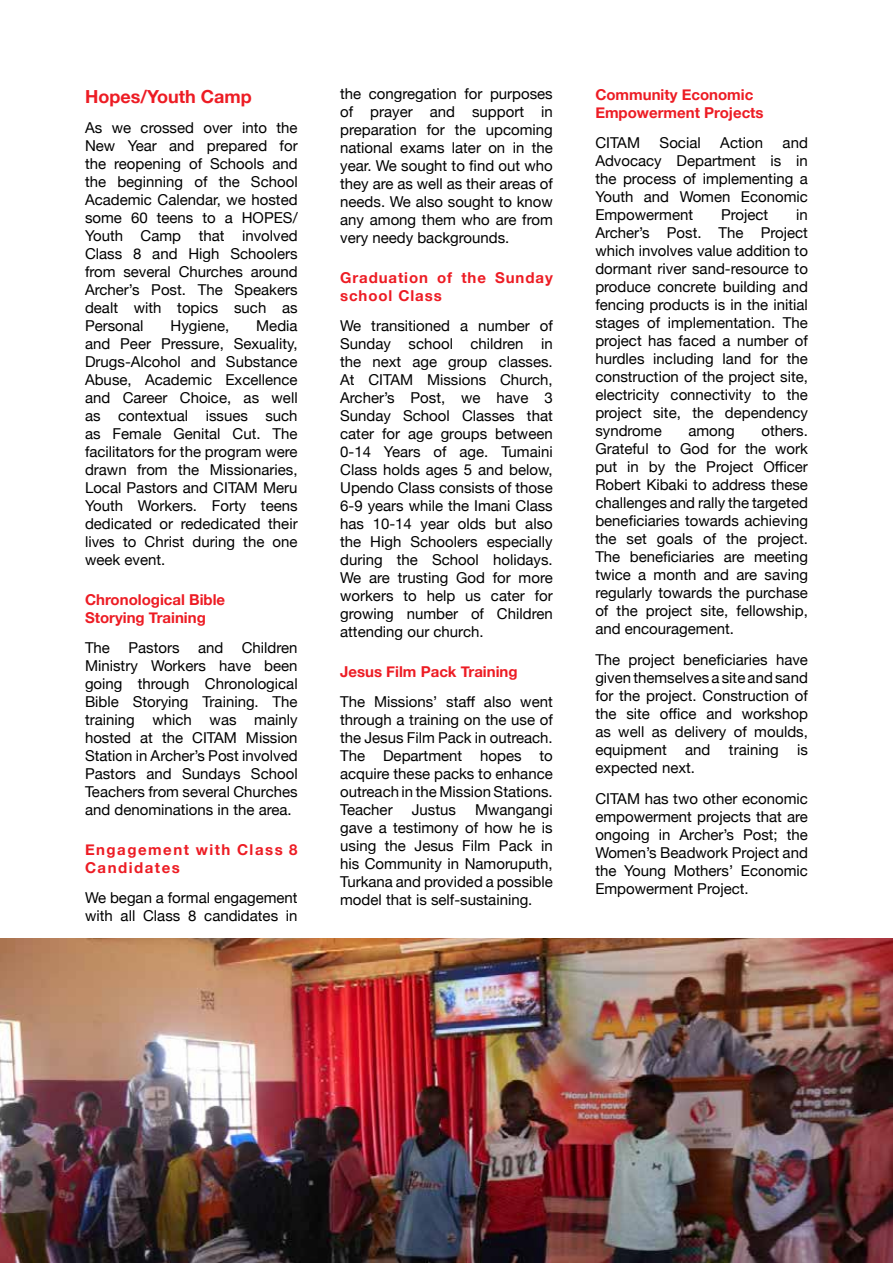
<style>
.page{position:relative;width:893px;height:1263px;background:#fff}
.page>*{position:absolute;margin:0;border:0;box-sizing:border-box;transform-origin:0 0}
.t1{font:700 18px "Helvetica Neue";color:#ed1c24}
.t2{font:15px/18px "Helvetica Neue";color:#000;text-align:justify}
.t3{font:700 15px/18px "Helvetica Neue";color:#ed1c24}
.t4{font:700 15px/18px "Helvetica Neue";letter-spacing:.06em;color:#ed1c24}
.t5{font:700 15px/18px "Helvetica Neue";letter-spacing:.1em;color:#ed1c24}
</style>
<div class="page">
<img style="left:0;top:938px;width:893px;height:325px">
<p class="t1" style="left:85px;top:82px;width:168px">Hopes/Youth Camp</p>
<p class="t2" style="left:85px;top:120px;width:214px">As we crossed over into the New Year and prepared for the reopening of Schools and the beginning of the School Academic Calendar, we hosted some 60 teens to a HOPES/ Youth Camp that involved Class 8 and High Schoolers from several Churches around Archer’s Post. The Speakers dealt with topics such as Personal</p>
<p class="t2" style="left:85px;top:318px;width:214px;text-indent:171px">Media and Peer Pressure, Sexuality, Drugs-Alcohol and Substance Abuse, Academic Excellence and Career Choice, as well as contextual issues such as Female Genital Cut. The facilitators for the program were drawn from the Missionaries, Local Pastors and CITAM Meru Youth Workers. Forty teens dedicated or rededicated their lives to Christ during the one week event.</p>
<p class="t3" style="left:85px;top:591px;width:142px">Chronological Bible<br>Storying Training</p>
<p class="t2" style="left:85px;top:640px;width:214px">The Pastors and Children Ministry Workers have been going through Chronological Bible Storying Training. The training which was mainly hosted at the CITAM Mission Station in Archer’s Post involved Pastors and Sundays School Teachers from several Churches and denominations in the area.</p>
<p class="t5" style="left:85px;top:841px;width:214px">Engagement with Class 8<br>Candidates</p>
<p class="t2" style="left:85px;top:890px;width:214px">We began a formal engagement with all Class 8 candidates in</p>
<p class="t2" style="left:170px;top:318px;width:60px">Hygiene,</p>
<p class="t2" style="left:340px;top:86px;width:214px">the congregation for purposes of prayer and support in preparation for the upcoming national exams later on in the year. We sought to find out who they are as well as their areas of needs. We also sought to know any among them who are from very needy backgrounds.</p>
<p class="t4" style="left:340px;top:269px;width:214px">Graduation of the Sunday school Class</p>
<p class="t2" style="left:340px;top:318px;width:214px">We transitioned a number of Sunday school children in the next age group classes.<br>At CITAM Missions Church, Archer’s Post, we have 3<br>Sunday School Classes that cater for age groups between 0-14 Years of age. Tumaini Class holds ages 5 and below, Upendo Class consists of those 6-9 years while the Imani Class has 10-14 year olds but also the High Schoolers especially during the School holidays.<br>We are trusting God for more workers to help us cater for growing number of Children attending our church.</p>
<p class="t3" style="left:340px;top:663px;width:179px">Jesus Film Pack Training</p>
<p class="t2" style="left:340px;top:694px;width:214px">The Missions’ staff also went through a training on the use of the Jesus Film Pack in outreach.<br>The Department hopes to acquire these packs to enhance outreach in the Mission Stations.<br>Teacher</p>
<p class="t2" style="left:340px;top:802px;width:214px;text-indent:135px">Mwangangi gave a testimony of how he is using the Jesus Film Pack in his Community in Namoruputh, Turkana and provided a possible model that is self-sustaining.</p>
<p class="t2" style="left:412px;top:802px;width:46px">Justus</p>
<p class="t3" style="left:595px;top:86px;width:170px">Community Economic<br>Empowerment Projects</p>
<p class="t2" style="left:595px;top:135px;width:46px">CITAM</p>
<p class="t2" style="left:660px;top:135px;width:43px">Social</p>
<p class="t2" style="left:720px;top:135px;width:44px">Action</p>
<p class="t2" style="left:595px;top:135px;width:214px;text-indent:187px">and Advocacy Department is in the process of implementing a Youth and Women Economic Empowerment</p>
<p class="t2" style="left:595px;top:207px;width:214px;text-indent:201px">in Archer’s Post. The Project which involves value addition to dormant river sand-resource to produce concrete building and fencing products is in the initial stages of implementation. The project has faced a number of hurdles including land for the construction of the project site, electricity connectivity to the project site, the dependency syndrome</p>
<p class="t2" style="left:721px;top:207px;width:49px">Project</p>
<p class="t2" style="left:595px;top:423px;width:214px;text-indent:166px">others.<br>Grateful to God for the work put in by the Project Officer Robert Kibaki to address these challenges and rally the targeted beneficiaries towards achieving the set goals of the project.<br>The beneficiaries are meeting twice a month and are saving regularly towards the purchase of the project site, fellowship, and encouragement.</p>
<p class="t2" style="left:595px;top:652px;width:214px">The project beneficiaries have given themselves a site and sand for the project. Construction of the site office and workshop as well as delivery of moulds, equipment and training is expected next.</p>
<p class="t2" style="left:595px;top:790px;width:214px">CITAM has two other economic empowerment projects that are ongoing in Archer’s Post; the Women’s Beadwork Project and the Young Mothers’ Economic Empowerment Project.</p>
<p class="t2" style="left:688px;top:423px;width:48px">among</p>
</div>
